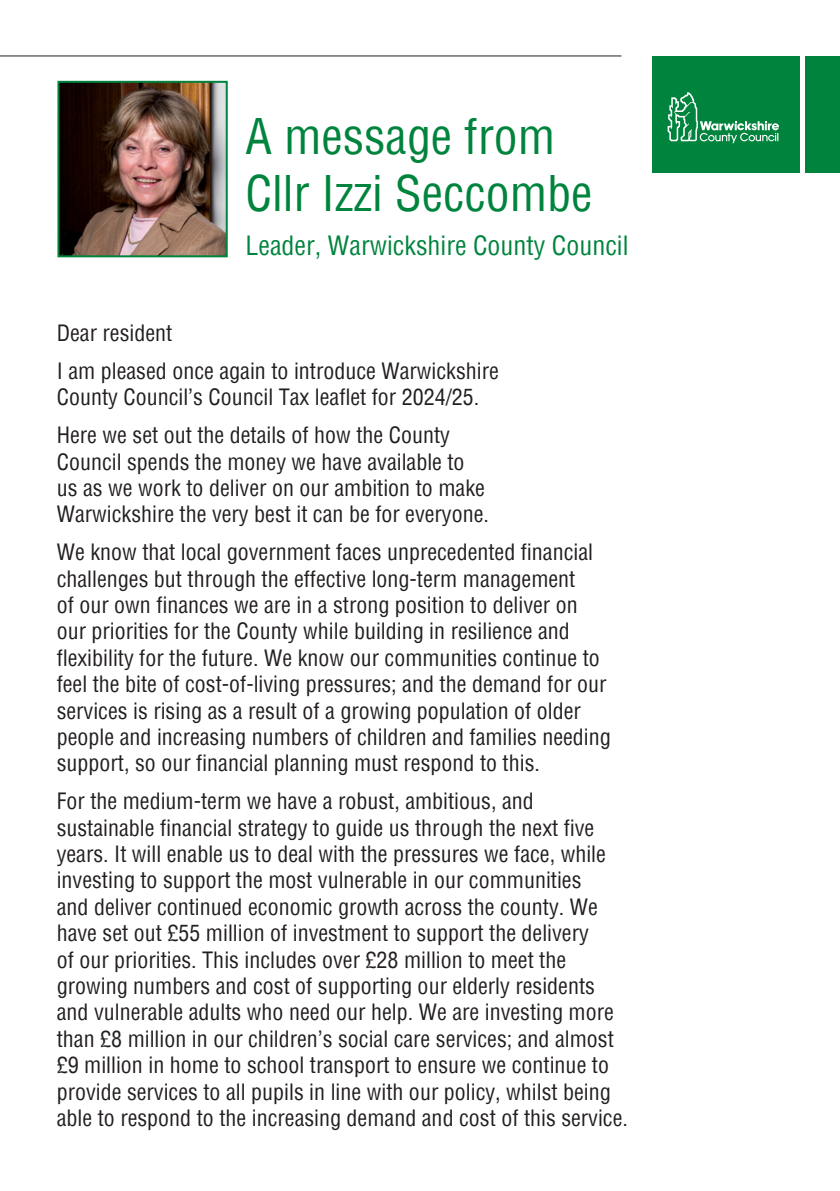
<style>
.page{position:relative;width:840px;height:1191px;background:#fff}
.page>*{position:absolute;margin:0;border:0;box-sizing:border-box;transform-origin:0 0}
.t1{font:condensed 48px "Helvetica";color:#00843d}
.t2{font:condensed 26px "Helvetica";color:#00843d}
.t3{font:condensed 22px/26.4px "Helvetica";color:#231f20}
</style>
<div class="page">
<img style="left:60px;top:84px;width:164px;height:170px">
<div style="left:57px;top:81px;width:170px;height:176px;border:2px solid #00843d"></div>
<div style="left:652px;top:57px;width:147px;height:116px;background:#00843d"></div>
<svg style="left:667px;top:92px;width:111px;height:51px"></svg>
<div style="left:805px;top:57px;width:34px;height:116px;background:#00843d"></div>
<hr style="left:0;top:55px;width:621px;height:1px;background:#231f20">
<p class="t1" style="left:245px;top:105px;width:311px">A message from</p>
<p class="t1" style="left:245px;top:163px;width:348px">Cllr Izzi Seccombe</p>
<p class="t2" style="left:245px;top:229px;width:384px">Leader, Warwickshire County Council</p>
<p class="t3" style="left:57px;top:320px;width:117px">Dear resident</p>
<p class="t3" style="left:57px;top:357px;width:443px">I am pleased once again to introduce Warwickshire<br>County Council’s Council Tax leaflet for 2024/25.</p>
<p class="t3" style="left:57px;top:421px;width:433px">Here we set out the details of how the County Council spends the money we have available to us as we work to deliver on our ambition to make Warwickshire the very best it can be for everyone.</p>
<p class="t3" style="left:57px;top:538px;width:555px">We know that local government faces unprecedented financial challenges but through the effective long-term management<br>of our own finances we are in a strong position to deliver on our priorities for the County while building in resilience and flexibility for the future. We know our communities continue to feel the bite of cost-of-living pressures; and the demand for our services is rising as a result of a growing population of older people and increasing numbers of children and families needing support, so our financial planning must respond to this.</p>
<p class="t3" style="left:57px;top:787px;width:572px">For the medium-term we have a robust, ambitious, and sustainable financial strategy to guide us through the next five years. It will enable us to deal with the pressures we face, while investing to support the most vulnerable in our communities<br>and deliver continued economic growth across the county. We have set out £55 million of investment to support the delivery<br>of our priorities. This includes over £28 million to meet the growing numbers and cost of supporting our elderly residents and vulnerable adults who need our help. We are investing more than £8 million in our children’s social care services; and almost £9 million in home to school transport to ensure we continue to provide services to all pupils in line with our policy, whilst being able to respond to the increasing demand and cost of this service.</p>
</div>
